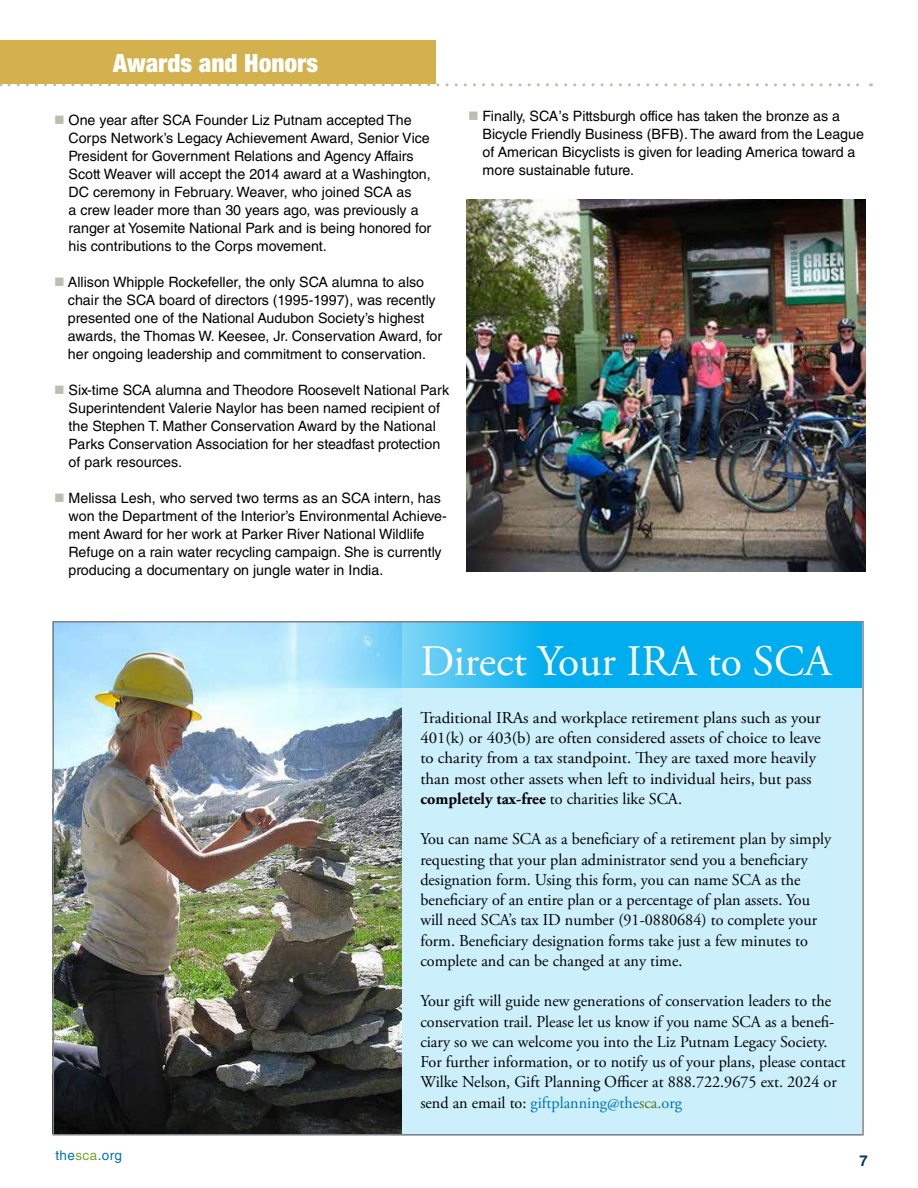
<style>
.page{position:relative;width:918px;height:1188px;background:#fff}
.page>*{position:absolute;margin:0;border:0;box-sizing:border-box;transform-origin:0 0}
.t1{font:43.5px "Adobe Garamond Pro";color:#fff}
.t2{font:900 condensed 27px "Sans";color:#fff}
.t3{font:16.5px/20.2px "Adobe Garamond Pro";color:#000}
.t4{font:700 15px "Helvetica LT Std";color:#00395d}
.t5{font:14.25px/18px "Helvetica LT Std";color:#000}
.t6{font:13.5px "Helvetica LT Std";letter-spacing:.03em;color:#0073ae}
.s1{color:#bdbdb0}
.s2{color:#78a22f}
.s3{font-weight:700}
.s4{color:#0073ae}
.s5{color:#53721a}
</style>
<div class="page">
<div style="left:392px;top:621px;width:470px;height:515px;background:#cceffc"></div>
<img style="left:55px;top:624px;width:347px;height:509px">
<div style="left:0;top:40px;width:435px;height:43px;background:#d3b14d"></div>
<img style="left:467px;top:200px;width:398px;height:372px">
<svg style="left:9px;top:83px;width:862px;height:3px"></svg>
<svg style="left:289px;top:624px;width:572px;height:64px;background:#2fbcf2"></svg>
<h2 class="t2" style="left:113px;top:47px;width:207px">Awards and Honors</h2>
<p class="t5" style="left:69px;top:111px;width:364px;text-indent:-15px"><span class="s1">■</span> One year after SCA Founder Liz Putnam accepted The Corps Network’s Legacy Achievement Award, Senior Vice President for Government Relations and Agency Affairs Scott Weaver will accept the 2014 award at a Washington, DC ceremony in February. Weaver, who joined SCA as<br>a crew leader more than 30 years ago, was previously a ranger at Yosemite National Park and is being honored for his contributions to the Corps movement.</p>
<p class="t5" style="left:68px;top:273px;width:376px;text-indent:-14px"><span class="s1">■</span> Allison Whipple Rockefeller, the only SCA alumna to also chair the SCA board of directors (1995-1997), was recently presented one of the National Audubon Society’s highest awards, the Thomas W. Keesee, Jr. Conservation Award, for her ongoing leadership and commitment to conservation.</p>
<p class="t5" style="left:69px;top:381px;width:382px;text-indent:-15px"><span class="s1">■</span> Six-time SCA alumna and Theodore Roosevelt National Park Superintendent Valerie Naylor has been named recipient of the Stephen T. Mather Conservation Award by the National Parks Conservation Association for her steadfast protection of park resources.</p>
<p class="t5" style="left:69px;top:489px;width:380px;text-indent:-15px"><span class="s1">■</span> Melissa Lesh, who served two terms as an SCA intern, has won the Department of the Interior’s Environmental Achieve&shy;ment Award for her work at Parker River National Wildlife Refuge on a rain water recycling campaign. She is currently producing a documentary on jungle water in India.</p>
<p class="t5" style="left:483px;top:107px;width:383px;text-indent:-15px"><span class="s1">■</span> Finally, SCA’s Pittsburgh office has taken the bronze as a Bicycle Friendly Business (BFB). The award from the League of American Bicyclists is given for leading America toward a more sustainable future.</p>
<p class="t6" style="left:56px;top:1147px;width:68px">the<span class="s2">sca</span>.org</p>
<h1 class="t1" style="left:420px;top:635px;width:413px">Direct Your IRA to SCA</h1>
<p class="t3" style="left:420px;top:708px;width:402px">Traditional IRAs and workplace retirement plans such as your 401(k) or 403(b) are often considered assets of choice to leave to charity from a tax standpoint. They are taxed more heavily than most other assets when left to individual heirs, but pass <span class="s3">completely tax-free</span> to charities like SCA.</p>
<p class="t3" style="left:420px;top:830px;width:412px">You can name SCA as a beneficiary of a retirement plan by simply requesting that your plan administrator send you a beneficiary designation form. Using this form, you can name SCA as the beneficiary of an entire plan or a percentage of plan assets. You will need SCA’s tax ID number (91-0880684) to complete your form. Beneficiary designation forms take just a few minutes to complete and can be changed at any time.</p>
<p class="t3" style="left:420px;top:992px;width:427px">Your gift will guide new generations of conservation leaders to the conservation trail. Please let us know if you name SCA as a benefi&shy;ciary so we can welcome you into the Liz Putnam Legacy Society.<br>For further information, or to notify us of your plans, please contact Wilke Nelson, Gift Planning Officer at 888.722.9675 ext. 2024 or send an email to: <span class="s4">giftplanning@the</span><span class="s5">sca</span><span class="s4">.org</span></p>
<p class="t4" style="left:860px;top:1152px;width:10px">7</p>
</div>
